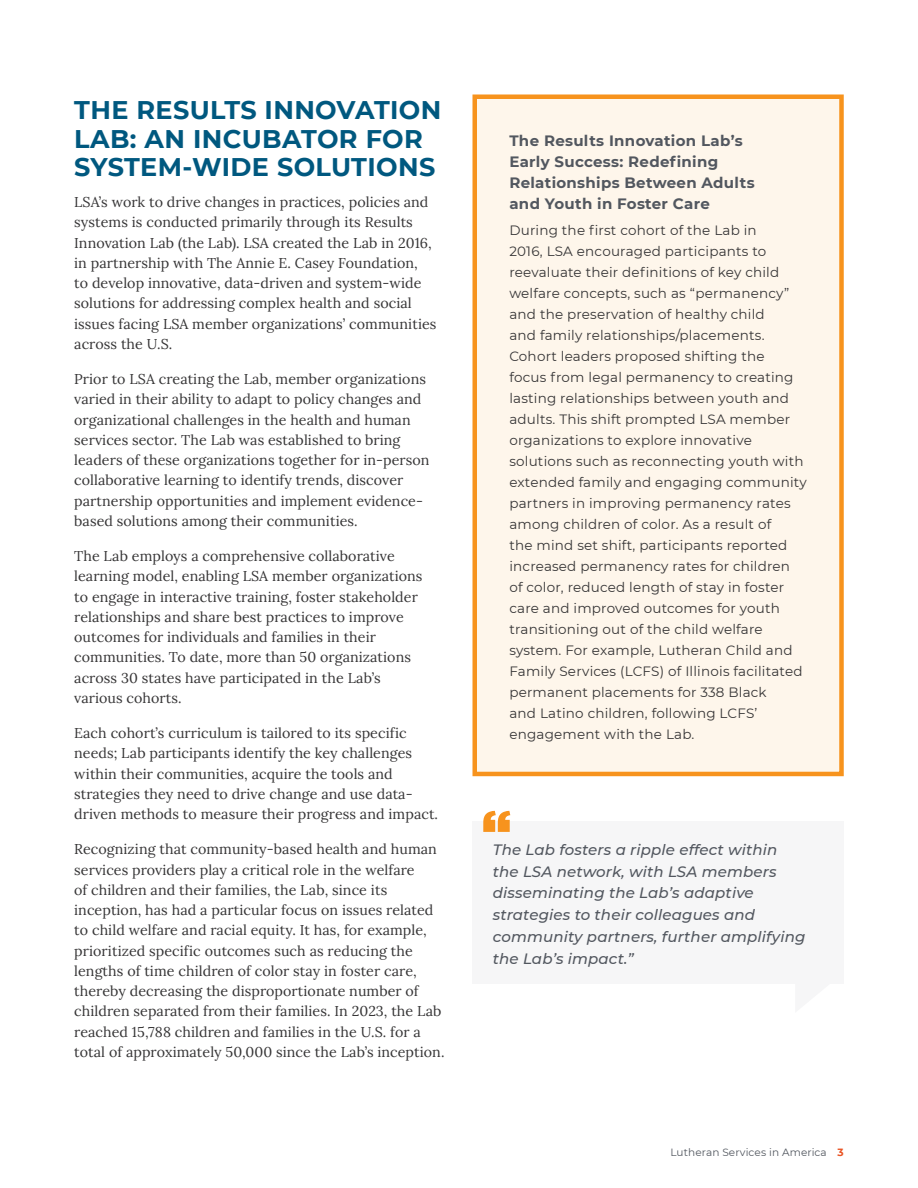
<style>
.page{position:relative;width:918px;height:1188px;background:#fff}
.page>*{position:absolute;margin:0;border:0;box-sizing:border-box;transform-origin:0 0}
.Heading_1{font:700 25.5px/28.5px "Montserrat";letter-spacing:.015em;color:#00587f}
.t1{font:italic 500 15px/21.8px "Montserrat";letter-spacing:.01em;color:#52575f}
.Heading_2{font:700 15px/21px "Montserrat";letter-spacing:.02em;color:#52575f}
.Body{font:14.25px/20.2px "Lora";letter-spacing:.005em;color:#363536}
.t2{font:13.5px/21px "Montserrat";letter-spacing:.015em;color:#363536}
.t3{font:10.5px "Montserrat";letter-spacing:.01em;color:#52575f}
.s1{font-weight:700;color:#e95424}
</style>
<div class="page">
<div style="left:475px;top:97px;width:367px;height:677px;background:#fef6eb"></div>
<div style="left:472px;top:94px;width:372px;height:682px;border:4px solid #f7931d"></div>
<div style="left:472px;top:821px;width:372px;height:163px;background:#f6f6f7"></div>
<svg style="left:483px;top:811px;width:27px;height:21px"></svg>
<p class="Heading_1" style="left:74px;top:95px;width:369px">THE RESULTS INNOVATION<br>LAB: AN INCUBATOR FOR<br>SYSTEM-WIDE SOLUTIONS</p>
<p class="Body" style="left:74px;top:191px;width:364px">LSA’s work to drive changes in practices, policies and systems is conducted primarily through its Results Innovation Lab (the Lab). LSA created the Lab in 2016, in partnership with The Annie E. Casey Foundation,<br>to develop innovative, data-driven and system-wide solutions for addressing complex health and social issues facing LSA member organizations’ communities across the U.S.</p>
<p class="Body" style="left:74px;top:368px;width:357px">Prior to LSA creating the Lab, member organizations varied in their ability to adapt to policy changes and organizational challenges in the health and human services sector. The Lab was established to bring leaders of these organizations together for in-person collaborative learning to identify trends, discover partnership opportunities and implement evidence&shy;based solutions among their communities.</p>
<p class="Body" style="left:74px;top:545px;width:350px">The Lab employs a comprehensive collaborative learning model, enabling LSA member organizations to engage in interactive training, foster stakeholder relationships and share best practices to improve outcomes for individuals and families in their communities. To date, more than 50 organizations across 30 states have participated in the Lab’s various cohorts.</p>
<p class="Body" style="left:74px;top:722px;width:365px">Each cohort’s curriculum is tailored to its specific needs; Lab participants identify the key challenges within their communities, acquire the tools and strategies they need to drive change and use data&shy;driven methods to measure their progress and impact.</p>
<p class="Body" style="left:74px;top:838px;width:372px">Recognizing that community-based health and human services providers play a critical role in the welfare<br>of children and their families, the Lab, since its inception, has had a particular focus on issues related to child welfare and racial equity. It has, for example, prioritized specific outcomes such as reducing the lengths of time children of color stay in foster care, thereby decreasing the disproportionate number of children separated from their families. In 2023, the Lab reached 15,788 children and families in the U.S. for a total of approximately 50,000 since the Lab’s inception.</p>
<p class="Heading_2" style="left:509px;top:129px;width:247px">The Results Innovation Lab’s<br>Early Success: Redefining<br>Relationships Between Adults and Youth in Foster Care</p>
<p class="t2" style="left:509px;top:220px;width:299px">During the first cohort of the Lab in<br>2016, LSA encouraged participants to reevaluate their definitions of key child welfare concepts, such as “permanency” and the preservation of healthy child<br>and family relationships/placements.<br>Cohort leaders proposed shifting the<br>focus from legal permanency to creating lasting relationships between youth and adults. This shift prompted LSA member organizations to explore innovative solutions such as reconnecting youth with extended family and engaging community partners in improving permanency rates among children of color. As a result of<br>the mind set shift, participants reported increased permanency rates for children<br>of color, reduced length of stay in foster care and improved outcomes for youth transitioning out of the child welfare system. For example, Lutheran Child and Family Services (LCFS) of Illinois facilitated permanent placements for 338 Black<br>and Latino children, following LCFS’ engagement with the Lab.</p>
<p class="t1" style="left:493px;top:838px;width:314px">The Lab fosters a ripple effect within the LSA network, with LSA members disseminating the Lab’s adaptive strategies to their colleagues and community partners, further amplifying the Lab’s impact.”</p>
<p class="t3" style="left:670px;top:1145px;width:175px">Lutheran Services in America <span class="s1">3</span></p>
</div>
